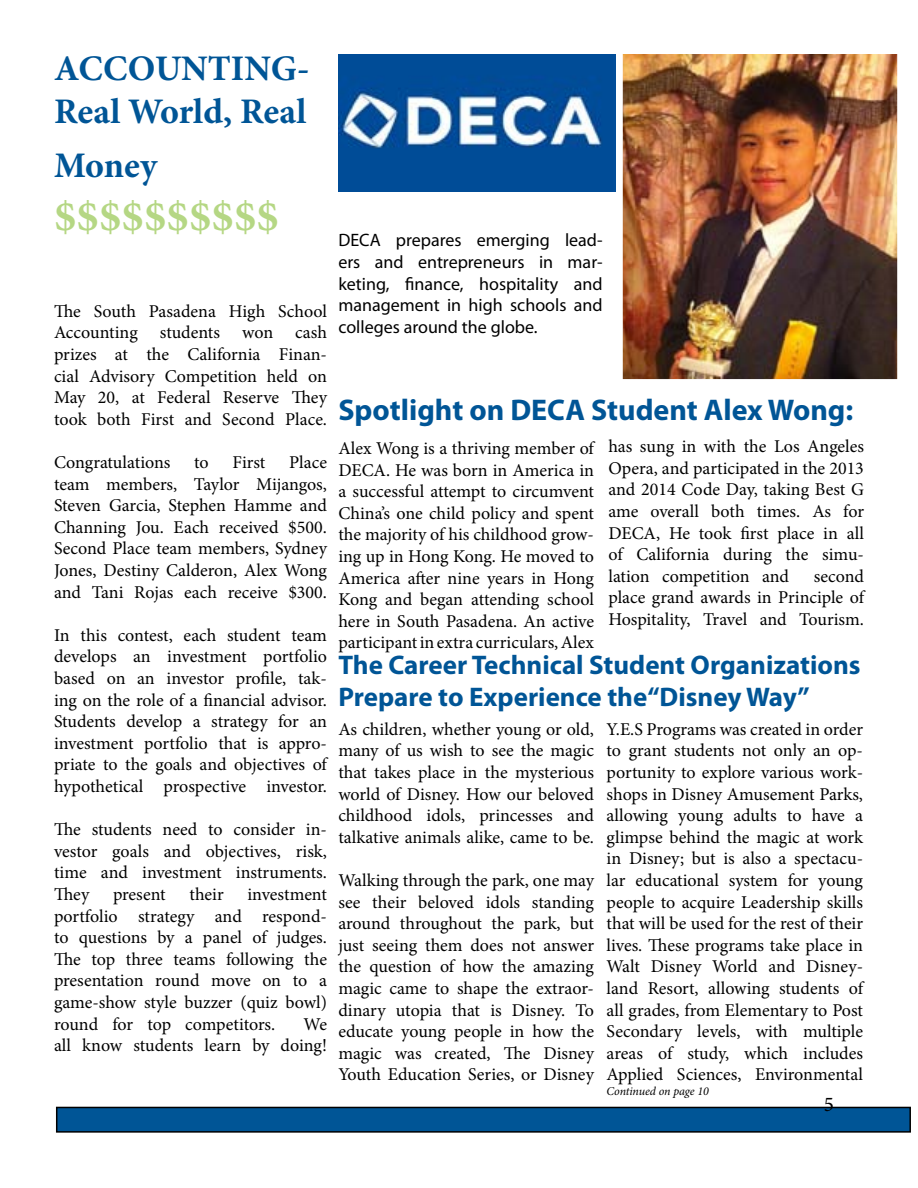
<style>
.page{position:relative;width:918px;height:1188px;background:#fff}
.page>*{position:absolute;margin:0;border:0;box-sizing:border-box;transform-origin:0 0}
.t1{font:700 45px "Minion Pro";color:#b5d784}
.t2{font:700 36px/43.2px "Minion Pro";color:#005596}
.t3{font:700 30px "Myriad Pro";color:#005596}
.t4{font:700 27px/32.4px "Myriad Pro";color:#005596}
.t5{font:21px "Minion Pro";color:#000}
.t6{font:18px/21.6px "Minion Pro";color:#000;text-align:justify}
.t7{font:18px/21.6px "Myriad Pro";color:#000;text-align:justify}
.t8{font:italic 12px "Minion Pro";letter-spacing:-.01em;color:#000}
</style>
<div class="page">
<img style="left:623px;top:54px;width:274px;height:325px">
<img style="left:338px;top:54px;width:277px;height:138px">
<div style="left:57px;top:1107px;width:853px;height:25px;background:#005596"></div>
<div style="left:56px;top:1107px;width:855px;height:26px;border:2px solid #000"></div>
<h2 class="t2" style="left:54px;top:47px;width:257px">ACCOUNTING-<br>Real World, Real</h2>
<h2 class="t2" style="left:54px;top:144px;width:105px">Money</h2>
<h1 class="t1" style="left:54px;top:185px;width:226px">$$$$$$$$$$</h1>
<p class="t6" style="left:54px;top:300px;width:275px">The South Pasadena High School Accounting students won cash prizes at the California Finan&shy;cial Advisory Competition held on May 20, at Federal Reserve They took both First and Second Place.</p>
<p class="t6" style="left:54px;top:452px;width:118px">Congratulations</p>
<p class="t6" style="left:194px;top:452px;width:16px">to</p>
<p class="t6" style="left:233px;top:452px;width:34px">First</p>
<p class="t6" style="left:54px;top:452px;width:275px;text-indent:235px">Place team members, Taylor Mijangos, Steven Garcia, Stephen Hamme and Channing Jou. Each received $500.<br>Second Place team members, Sydney Jones, Destiny Calderon, Alex Wong and Tani Rojas each receive $300.</p>
<p class="t6" style="left:54px;top:624px;width:275px">In this contest, each student team develops an investment portfolio based on an investor profile, tak&shy;ing on the role of a financial advisor.<br>Students develop a strategy for an investment portfolio that is appro&shy;priate to the goals and objectives of hypothetical prospective investor.</p>
<p class="t6" style="left:54px;top:819px;width:275px">The students need to consider in&shy;vestor goals and objectives, risk, time and investment instruments.<br>They</p>
<p class="t6" style="left:113px;top:884px;width:54px">present</p>
<p class="t6" style="left:189px;top:884px;width:36px">their</p>
<p class="t6" style="left:54px;top:884px;width:275px;text-indent:193px">investment portfolio strategy and respond&shy;to questions by a panel of judges.<br>The top three teams following the presentation round move on to a game-show style buzzer (quiz bowl) round for top competitors.</p>
<p class="t6" style="left:54px;top:1013px;width:275px;text-align:right">We<br>all know students learn by doing!</p>
<p class="t7" style="left:338px;top:229px;width:266px">DECA prepares emerging lead&shy;ers and entrepreneurs in mar&shy;keting, finance, hospitality and management in high schools and colleges around the globe.</p>
<h3 class="t3" style="left:338px;top:391px;width:516px">Spotlight on DECA Student Alex Wong:</h3>
<p class="t6" style="left:338px;top:438px;width:257px">Alex Wong is a thriving member of DECA. He was born in America in a successful attempt to circumvent China’s one child policy and spent the majority of his childhood grow&shy;ing up in Hong Kong. He moved to America after nine years in Hong Kong and began attending school here in South Pasadena. An active participant in extra curriculars, Alex</p>
<p class="t6" style="left:608px;top:436px;width:257px">has sung in with the Los Angeles Opera, and participated in the 2013 and 2014 Code Day, taking Best G ame overall both times. As for DECA, He took first place in all of California during the simu&shy;lation competition and</p>
<p class="t6" style="left:608px;top:565px;width:257px;text-indent:205px">second place grand awards in Principle of Hospitality, Travel and Tourism.</p>
<h3 class="t4" style="left:338px;top:647px;width:524px">The Career Technical Student Organizations<br>Prepare to Experience the“Disney Way”</h3>
<p class="t6" style="left:338px;top:718px;width:257px">As children, whether young or old, many of us wish to see the magic that takes place in the mysterious world of Disney. How our beloved childhood idols, princesses and talkative animals alike, came to be.</p>
<p class="t6" style="left:338px;top:870px;width:257px">Walking through the park, one may see their beloved idols standing around throughout the park, but just seeing them does not answer the question of how the amazing magic came to shape the extraor&shy;dinary utopia that is Disney. To educate young people in how the magic was created, The Disney Youth Education Series, or Disney</p>
<p class="t6" style="left:607px;top:718px;width:258px">Y.E.S Programs was created in order to grant students not only an op&shy;portunity to explore various work&shy;shops in Disney Amusement Parks, allowing young adults to have a glimpse behind the magic at work in Disney; but is also a spectacu&shy;lar educational system for young people to acquire Leadership skills that will be used for the rest of their lives. These programs take place in Walt Disney World and Disney&shy;land Resort, allowing students of all grades, from Elementary to Post Secondary levels, with multiple areas of study, which includes Applied Sciences, Environmental</p>
<p class="t8" style="left:607px;top:1083px;width:104px">Continued on page 10</p>
<p class="t5" style="left:824px;top:1090px;width:12px">5</p>
</div>
